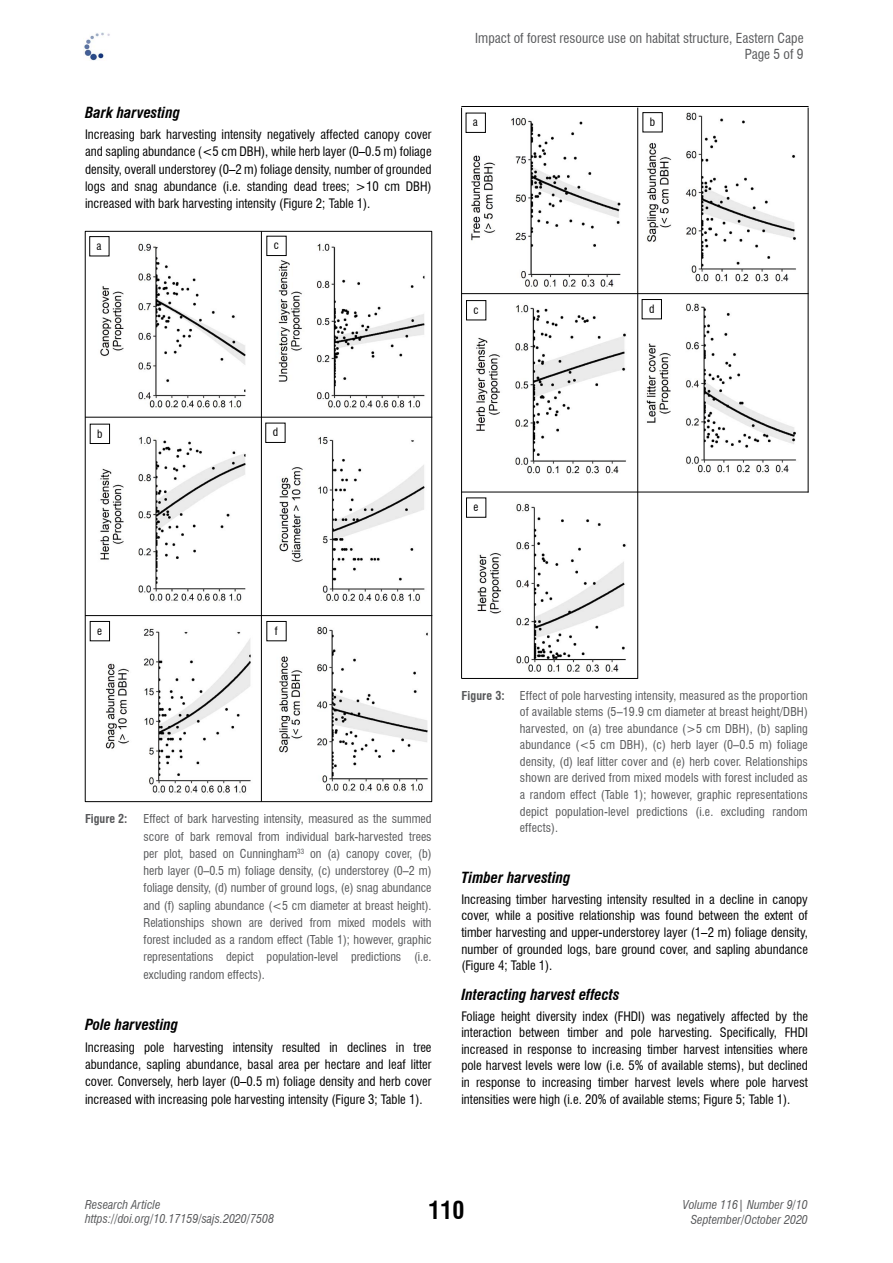
<style>
.page{position:relative;width:893px;height:1263px;background:#fff}
.page>*{position:absolute;margin:0;border:0;box-sizing:border-box;transform-origin:0 0}
.t1{font:700 condensed 24px "Swiss 721 BT";color:#000}
.Heading_2{font:italic 700 condensed 15px "Swiss 721 BT";color:#000}
.HEADER_top{font:condensed 13.5px "Swiss 721 BT";color:#58595b}
.BODY{font:condensed 12.75px/16.6px "Swiss 721 BT";color:#000;text-align:justify}
.FIG_caption{font:condensed 12px/17.2px "Swiss 721 BT";letter-spacing:.005em;color:#58595b;text-align:justify}
.t2{font:italic condensed 12px/14.4px "Swiss 721 BT";color:#58595b;text-align:right}
.FIG_caption-2{font:700 condensed 12px "Swiss 721 BT";letter-spacing:.005em;color:#58595b}
.t3{font:condensed 11.25px "Swiss 721 BT";color:#000}
</style>
<div class="page">
<img style="left:84px;top:32px;width:26px;height:29px">
<img style="left:267px;top:621px;width:166px;height:178px">
<img style="left:266px;top:238px;width:164px;height:365px">
<img style="left:90px;top:623px;width:171px;height:176px">
<img style="left:94px;top:238px;width:152px;height:170px">
<img style="left:100px;top:431px;width:146px;height:170px">
<div style="left:90px;top:237px;width:19px;height:19px;background:#fff"></div>
<div style="left:267px;top:236px;width:19px;height:20px;background:#fff"></div>
<div style="left:90px;top:621px;width:20px;height:20px;background:#fff"></div>
<div style="left:90px;top:621px;width:20px;height:20px;border:1px solid #000"></div>
<div style="left:266px;top:423px;width:19px;height:19px;background:#fff"></div>
<div style="left:267px;top:621px;width:19px;height:20px;background:#fff"></div>
<div style="left:90px;top:424px;width:20px;height:19px;background:#fff"></div>
<div style="left:90px;top:424px;width:20px;height:20px;border:1px solid #000"></div>
<hr style="left:261px;top:231px;width:1px;height:571px;background:#000">
<hr style="left:85px;top:417px;width:347px;height:1px;background:#000">
<hr style="left:85px;top:615px;width:347px;height:1px;background:#000">
<img style="left:641px;top:299px;width:155px;height:174px">
<img style="left:642px;top:108px;width:166px;height:182px">
<img style="left:468px;top:498px;width:158px;height:174px">
<img style="left:467px;top:300px;width:159px;height:174px">
<img style="left:466px;top:112px;width:155px;height:175px">
<div style="left:466px;top:113px;width:19px;height:19px;background:#fff"></div>
<div style="left:466px;top:113px;width:20px;height:20px;border:1px solid #000"></div>
<div style="left:466px;top:301px;width:20px;height:19px;background:#fff"></div>
<div style="left:466px;top:300px;width:20px;height:20px;border:1px solid #000"></div>
<div style="left:466px;top:498px;width:20px;height:19px;background:#fff"></div>
<div style="left:642px;top:299px;width:19px;height:20px;background:#fff"></div>
<div style="left:642px;top:299px;width:20px;height:20px;border:1px solid #000"></div>
<div style="left:643px;top:113px;width:19px;height:19px;background:#fff"></div>
<hr style="left:637px;top:108px;width:1px;height:571px;background:#000">
<hr style="left:808px;top:108px;width:1px;height:384px;background:#000">
<hr style="left:461px;top:108px;width:1px;height:570px;background:#000">
<hr style="left:461px;top:293px;width:348px;height:1px;background:#000">
<hr style="left:461px;top:106px;width:348px;height:1px;background:#000">
<hr style="left:461px;top:492px;width:348px;height:1px;background:#000">
<hr style="left:461px;top:678px;width:177px;height:1px;background:#000">
<p class="Heading_2" style="left:85px;top:103px;width:97px">Bark harvesting</p>
<p class="BODY" style="left:85px;top:126px;width:348px;line-height:17.2px">Increasing bark harvesting intensity negatively affected canopy cover and sapling abundance (&lt;5 cm DBH), while herb layer (0–0.5 m) foliage density, overall understorey (0–2 m) foliage density, number of grounded logs and snag abundance (i.e. standing dead trees; &gt;10 cm DBH) increased with bark harvesting intensity (Figure 2; Table 1).</p>
<p class="t3" style="left:96px;top:239px;width:7px">a</p>
<p class="t3" style="left:274px;top:238px;width:7px">c</p>
<p class="HEADER_top" style="left:475px;top:30px;width:330px">Impact of forest resource use on habitat structure, Eastern Cape</p>
<p class="HEADER_top" style="left:745px;top:46px;width:60px">Page 5 of 9</p>
<p class="t3" style="left:473px;top:115px;width:7px">a</p>
<p class="t3" style="left:474px;top:303px;width:7px">c</p>
<p class="t3" style="left:650px;top:115px;width:7px">b</p>
<p class="t3" style="left:649px;top:302px;width:7px">d</p>
<p class="t3" style="left:97px;top:427px;width:7px">b</p>
<p class="t3" style="left:273px;top:425px;width:7px">d</p>
<p class="t3" style="left:474px;top:500px;width:6px">e</p>
<p class="t3" style="left:97px;top:624px;width:6px">e</p>
<p class="t3" style="left:275px;top:624px;width:4px">f</p>
<p class="FIG_caption-2" style="left:85px;top:812px;width:44px">Figure 2:</p>
<p class="FIG_caption" style="left:144px;top:810px;width:290px">Effect of bark harvesting intensity, measured as the summed score of bark removal from individual bark-harvested trees per plot, based on Cunningham<sup>33</sup> on (a) canopy cover, (b) herb layer (0–0.5 m) foliage density, (c) understorey (0–2 m) foliage density, (d) number of ground logs, (e) snag abundance and (f) sapling abundance (&lt;5 cm diameter at breast height).<br>Relationships shown are derived from mixed models with forest included as a random effect (Table 1); however, graphic representations depict population-level predictions (i.e. excluding random effects).</p>
<p class="Heading_2" style="left:85px;top:1016px;width:95px">Pole harvesting</p>
<p class="BODY" style="left:85px;top:1038px;width:348px;line-height:17.2px">Increasing pole harvesting intensity resulted in declines in tree abundance, sapling abundance, basal area per hectare and leaf litter cover. Conversely, herb layer (0–0.5 m) foliage density and herb cover increased with increasing pole harvesting intensity (Figure 3; Table 1).</p>
<p class="FIG_caption-2" style="left:461px;top:688px;width:45px">Figure 3:</p>
<p class="FIG_caption" style="left:520px;top:687px;width:290px;line-height:16.6px">Effect of pole harvesting intensity, measured as the proportion of available stems (5–19.9 cm diameter at breast height/DBH) harvested, on (a) tree abundance (&gt;5 cm DBH), (b) sapling abundance (&lt;5 cm DBH), (c) herb layer (0–0.5 m) foliage density, (d) leaf litter cover and (e) herb cover. Relationships shown are derived from mixed models with forest included as a random effect (Table 1); however, graphic representations depict population-level predictions (i.e. excluding random effects).</p>
<p class="Heading_2" style="left:461px;top:868px;width:111px">Timber harvesting</p>
<p class="BODY" style="left:461px;top:891px;width:348px">Increasing timber harvesting intensity resulted in a decline in canopy cover, while a positive relationship was found between the extent of timber harvesting and upper-understorey layer (1–2 m) foliage density, number of grounded logs, bare ground cover, and sapling abundance (Figure 4; Table 1).</p>
<p class="Heading_2" style="left:461px;top:985px;width:160px">Interacting harvest effects</p>
<p class="BODY" style="left:461px;top:1008px;width:348px">Foliage height diversity index (FHDI) was negatively affected by the interaction between timber and pole harvesting. Specifically, FHDI increased in response to increasing timber harvest intensities where pole harvest levels were low (i.e. 5% of available stems), but declined in response to increasing timber harvest levels where pole harvest intensities were high (i.e. 20% of available stems; Figure 5; Table 1).</p>
<p class="t2" style="left:85px;top:1197px;width:191px;text-align:left">Research Article https://doi.org/10.17159/sajs.2020/7508</p>
<h1 class="t1" style="left:428px;top:1195px;width:37px">110</h1>
<p class="t2" style="left:683px;top:1198px;width:127px">Volume 116| Number 9/10<br>September/October 2020</p>
</div>
